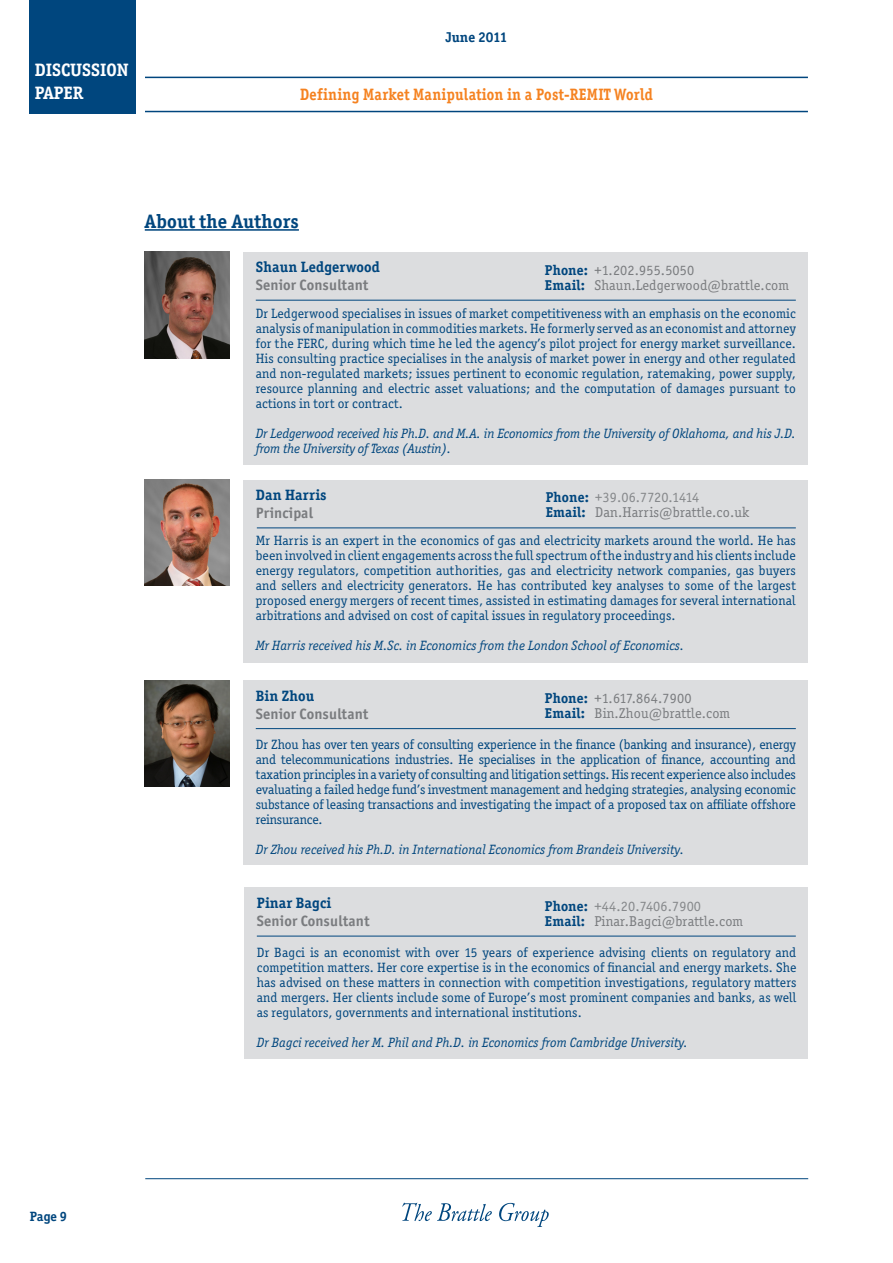
<style>
.page{position:relative;width:893px;height:1263px;background:#fff}
.page>*{position:absolute;margin:0;border:0;box-sizing:border-box;transform-origin:0 0}
.Body_copy{font:700 19.5px "Officina Ser ITC";letter-spacing:.01em;color:#00467e}
.t1{font:700 18px/22.5px "Officina Ser ITC";color:#fff}
.t2{font:700 16.5px "Officina Ser ITC";letter-spacing:.02em;color:#f58220;scale:.91 1}
.Body_copy-2{font:700 15px "Officina San ITC";letter-spacing:.01em;color:#7a7c7f}
.Body_copy-3{font:700 15px "Officina Ser ITC";letter-spacing:.01em;color:#00467e}
.Body_copy-4{font:14.25px "Officina Ser ITC";letter-spacing:.01em;color:#7a7c7f}
.Body_copy-5{font:14.25px "Officina Ser ITC";letter-spacing:-.015em;color:#86888b}
.Body_copy-6{font:14.25px "Officina Ser ITC";letter-spacing:.01em;color:#86888b}
.t3{font:700 14.25px "Officina Ser ITC";color:#00467e}
.Body_copy-7{font:13.5px/15px "Officina Ser ITC";letter-spacing:.01em;color:#00467e;text-align:justify}
.Body_copy-8{font:italic 13.5px/15px "Officina Ser ITC";letter-spacing:.01em;color:#00467e}
.t4{font:700 13.5px "Officina Ser ITC";color:#00467e}
.s1{font-weight:700;color:#00467e}
</style>
<div class="page">
<svg style="left:402px;top:1202px;width:90px;height:19px"></svg>
<svg style="left:499px;top:1203px;width:50px;height:24px"></svg>
<hr style="left:145px;top:1178px;width:663px;height:1px;background:#00467e">
<div style="left:30px;top:0;width:106px;height:114px;background:#00467e"></div>
<hr style="left:145px;top:77px;width:663px;height:1px;background:#00467e">
<hr style="left:145px;top:111px;width:663px;height:1px;background:#00467e">
<hr style="left:145px;top:229px;width:154px;height:2px;background:#00467e">
<img style="left:145px;top:480px;width:85px;height:106px">
<div style="left:243px;top:480px;width:565px;height:182px;background:#dcdddf"></div>
<hr style="left:257px;top:527px;width:539px;height:1px;background:#00467e">
<img style="left:145px;top:680px;width:85px;height:107px">
<div style="left:243px;top:680px;width:565px;height:185px;background:#dcdddf"></div>
<hr style="left:256px;top:728px;width:540px;height:1px;background:#00467e">
<img style="left:145px;top:252px;width:85px;height:106px">
<div style="left:243px;top:252px;width:565px;height:212px;background:#dcdddf"></div>
<hr style="left:256px;top:300px;width:540px;height:1px;background:#00467e">
<div style="left:244px;top:888px;width:564px;height:171px;background:#dcdddf"></div>
<hr style="left:257px;top:936px;width:539px;height:1px;background:#00467e">
<h2 class="t1" style="left:35px;top:59px;width:95px">DISCUSSION<br>PAPER</h2>
<p class="t3" style="left:445px;top:29px;width:64px">June 2011</p>
<p class="t2" style="left:300px;top:84px;width:389px">Defining Market Manipulation in a Post-REMIT World</p>
<p class="Body_copy" style="left:145px;top:209px;width:156px">About the Authors</p>
<p class="Body_copy-3" style="left:256px;top:258px;width:126px">Shaun Ledgerwood</p>
<p class="Body_copy-2" style="left:256px;top:276px;width:114px">Senior Consultant</p>
<p class="Body_copy-4" style="left:545px;top:262px;width:151px"><span class="s1">Phone:</span> +1.202.955.5050</p>
<p class="Body_copy-4" style="left:545px;top:277px;width:246px"><span class="s1">Email:</span> Shaun.Ledgerwood@brattle.com</p>
<p class="Body_copy-7" style="left:256px;top:306px;width:542px">Dr Ledgerwood specialises in issues of market competitiveness with an emphasis on the economic analysis of manipulation in commodities markets. He formerly served as an economist and attorney for the FERC, during which time he led the agency’s pilot project for energy market surveillance.<br>His consulting practice specialises in the analysis of market power in energy and other regulated and non-regulated markets; issues pertinent to economic regulation, ratemaking, power supply, resource planning and electric asset valuations; and the computation of damages pursuant to actions in tort or contract.</p>
<p class="Body_copy-8" style="left:256px;top:426px;width:542px">Dr Ledgerwood received his Ph.D. and M.A. in Economics from the University of Oklahoma, and his J.D. from the University of Texas (Austin).</p>
<p class="Body_copy-3" style="left:256px;top:486px;width:72px">Dan Harris</p>
<p class="Body_copy-2" style="left:256px;top:503px;width:59px">Principal</p>
<p class="Body_copy-5" style="left:546px;top:489px;width:155px"><span class="s1">Phone:</span> +39.06.7720.1414</p>
<p class="Body_copy-4" style="left:546px;top:504px;width:205px"><span class="s1">Email:</span> Dan.Harris@brattle.co.uk</p>
<p class="Body_copy-7" style="left:256px;top:533px;width:542px">Mr Harris is an expert in the economics of gas and electricity markets around the world. He has been involved in client engagements across the full spectrum of the industry and his clients include energy regulators, competition authorities, gas and electricity network companies, gas buyers and sellers and electricity generators. He has contributed key analyses to some of the largest proposed energy mergers of recent times, assisted in estimating damages for several international arbitrations and advised on cost of capital issues in regulatory proceedings.</p>
<p class="Body_copy-8" style="left:256px;top:638px;width:430px">Mr Harris received his M.Sc. in Economics from the London School of Economics.</p>
<p class="Body_copy-3" style="left:256px;top:686px;width:60px">Bin Zhou</p>
<p class="Body_copy-2" style="left:256px;top:704px;width:114px">Senior Consultant</p>
<p class="Body_copy-4" style="left:545px;top:690px;width:148px"><span class="s1">Phone:</span> +1.617.864.7900</p>
<p class="Body_copy-4" style="left:545px;top:705px;width:187px"><span class="s1">Email:</span> Bin.Zhou@brattle.com</p>
<p class="Body_copy-7" style="left:256px;top:737px;width:542px">Dr Zhou has over ten years of consulting experience in the finance (banking and insurance), energy and telecommunications industries. He specialises in the application of finance, accounting and taxation principles in a variety of consulting and litigation settings. His recent experience also includes evaluating a failed hedge fund’s investment management and hedging strategies, analysing economic substance of leasing transactions and investigating the impact of a proposed tax on affiliate offshore reinsurance.</p>
<p class="Body_copy-8" style="left:256px;top:842px;width:430px">Dr Zhou received his Ph.D. in International Economics from Brandeis University.</p>
<p class="Body_copy-3" style="left:257px;top:894px;width:76px">Pinar Bagci</p>
<p class="Body_copy-2" style="left:257px;top:912px;width:114px">Senior Consultant</p>
<p class="Body_copy-7" style="left:257px;top:944px;width:541px">Dr Bagci is an economist with over 15 years of experience advising clients on regulatory and competition matters. Her core expertise is in the economics of financial and energy markets. She has advised on these matters in connection with competition investigations, regulatory matters and mergers. Her clients include some of Europe’s most prominent companies and banks, as well as regulators, governments and international institutions.</p>
<p class="Body_copy-8" style="left:257px;top:1034px;width:433px">Dr Bagci received her M. Phil and Ph.D. in Economics from Cambridge University.</p>
<p class="Body_copy-6" style="left:545px;top:897px;width:158px"><span class="s1">Phone:</span> +44.20.7406.7900</p>
<p class="Body_copy-4" style="left:545px;top:912px;width:200px"><span class="s1">Email:</span> Pinar.Bagci@brattle.com</p>
<p class="t4" style="left:30px;top:1208px;width:39px">Page 9</p>
</div>
